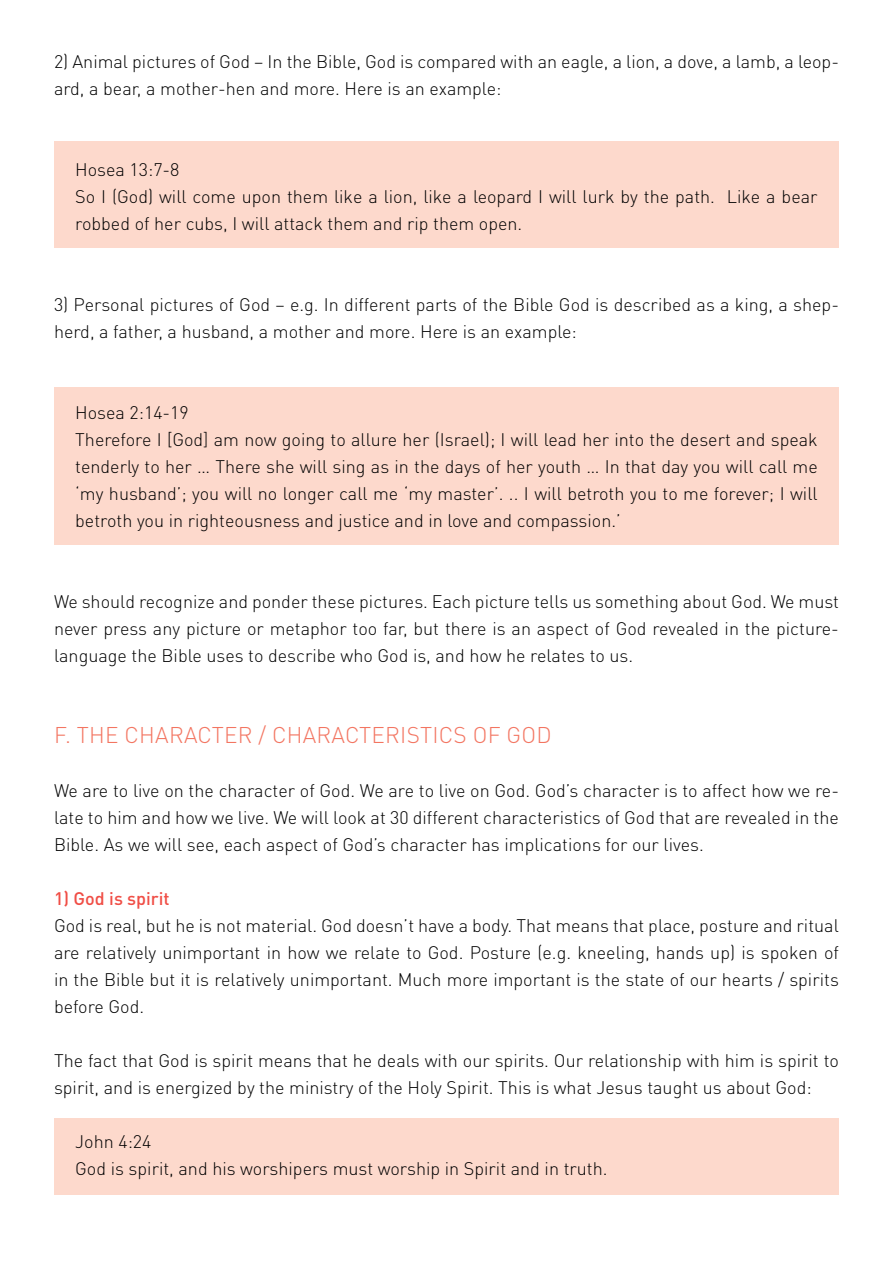
<style>
.page{position:relative;width:893px;height:1263px;background:#fff}
.page>*{position:absolute;margin:0;border:0;box-sizing:border-box;transform-origin:0 0}
.t1{font:300 22.5px "DIN Pro";letter-spacing:.01em;color:#f37561}
.t2{font:300 18px/27px "DIN Pro";color:#000}
.t3{font:500 18px "DIN Pro";color:#f04e46}
</style>
<div class="page">
<div style="left:54px;top:1118px;width:785px;height:77px;background:#fdd9cc"></div>
<div style="left:54px;top:387px;width:785px;height:157px;background:#fdd9cc"></div>
<div style="left:54px;top:141px;width:785px;height:107px;background:#fdd9cc"></div>
<p class="t2" style="left:54px;top:47px;width:786px">2) Animal pictures of God – In the Bible, God is compared with an eagle, a lion, a dove, a lamb, a leop&shy;ard, a bear, a mother-hen and more. Here is an example:</p>
<p class="t2" style="left:75px;top:155px;width:744px">Hosea 13:7-8<br>So I (God) will come upon them like a lion, like a leopard I will lurk by the path. Like a bear robbed of her cubs, I will attack them and rip them open.</p>
<p class="t2" style="left:54px;top:290px;width:786px">3) Personal pictures of God – e.g. In different parts of the Bible God is described as a king, a shep&shy;herd, a father, a husband, a mother and more. Here is an example:</p>
<p class="t2" style="left:75px;top:398px;width:744px">Hosea 2:14-19<br>Therefore I [God] am now going to allure her (Israel); I will lead her into the desert and speak tenderly to her … There she will sing as in the days of her youth … In that day you will call me ‘my husband’; you will no longer call me ‘my master’. .. I will betroth you to me forever; I will betroth you in righteousness and justice and in love and compassion.’</p>
<p class="t2" style="left:54px;top:587px;width:786px;text-align:justify">We should recognize and ponder these pictures. Each picture tells us something about God. We must never press any picture or metaphor too far, but there is an aspect of God revealed in the picture&shy;language the Bible uses to describe who God is, and how he relates to us.</p>
<p class="t1" style="left:54px;top:719px;width:499px">F. THE CHARACTER / CHARACTERISTICS OF GOD</p>
<p class="t2" style="left:54px;top:776px;width:786px;text-align:justify">We are to live on the character of God. We are to live on God. God’s character is to affect how we re&shy;late to him and how we live. We will look at 30 different characteristics of God that are revealed in the Bible. As we will see, each aspect of God’s character has implications for our lives.</p>
<p class="t3" style="left:54px;top:886px;width:117px">1) God is spirit</p>
<p class="t2" style="left:54px;top:911px;width:786px;text-align:justify">God is real, but he is not material. God doesn’t have a body. That means that place, posture and ritual are relatively unimportant in how we relate to God. Posture (e.g. kneeling, hands up) is spoken of in the Bible but it is relatively unimportant. Much more important is the state of our hearts / spirits before God.</p>
<p class="t2" style="left:54px;top:1046px;width:786px">The fact that God is spirit means that he deals with our spirits. Our relationship with him is spirit to spirit, and is energized by the ministry of the Holy Spirit. This is what Jesus taught us about God:</p>
<p class="t2" style="left:75px;top:1127px;width:534px">John 4:24<br>God is spirit, and his worshipers must worship in Spirit and in truth.</p>
</div>
